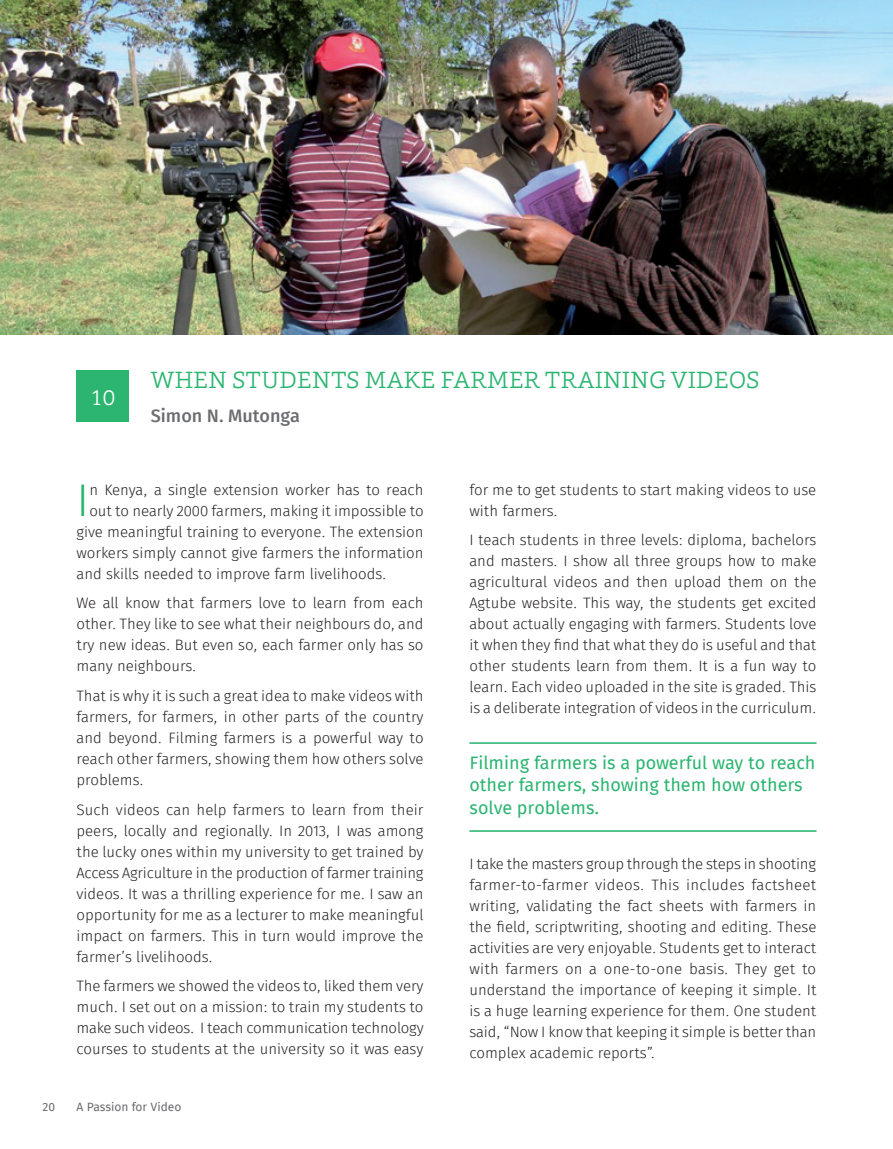
<style>
.page{position:relative;width:893px;height:1149px;background:#fff}
.page>*{position:absolute;margin:0;border:0;box-sizing:border-box;transform-origin:0 0}
.Body_text_10_12{font:300 45.6px "Fira Sans";color:#2bb571}
.t1{font:300 24px "Foro Rounded";letter-spacing:.01em;color:#2bb571}
.Headings_30{font:300 22.5px "Foro Rounded";color:#fff}
.Callout{font:18px/22.5px "Fira Sans";color:#2bb571}
._00-B-level{font:500 18px "Fira Sans";color:#6c6d70}
.Body_text_10_12-2{font:300 15px/21px "Fira Sans";color:#231f20;text-align:justify}
.t2{font:12px "Fira Sans";color:#6c6d70}
</style>
<div class="page">
<div style="left:77px;top:370px;width:52px;height:52px;background:#2bb571"></div>
<img style="left:0;top:0;width:893px;height:335px">
<hr style="left:469px;top:742px;width:347px;height:1px;background:#2bb571">
<hr style="left:469px;top:830px;width:347px;height:1px;background:#2bb571">
<p class="Headings_30" style="left:90px;top:382px;width:26px">10</p>
<p class="t1" style="left:151px;top:364px;width:610px">WHEN STUDENTS MAKE FARMER TRAINING VIDEOS</p>
<p class="_00-B-level" style="left:151px;top:403px;width:151px">Simon N. Mutonga</p>
<p class="Body_text_10_12" style="left:77px;top:467px;width:14px">I</p>
<p class="Body_text_10_12-2" style="left:89px;top:480px;width:336px">n Kenya, a single extension worker has to reach</p>
<p class="Body_text_10_12-2" style="left:89px;top:501px;width:336px">out to nearly 2000 farmers, making it impossible to</p>
<p class="Body_text_10_12-2" style="left:77px;top:522px;width:348px">give meaningful training to everyone. The extension</p>
<p class="Body_text_10_12-2" style="left:77px;top:543px;width:348px">workers simply cannot give farmers the information</p>
<p class="Body_text_10_12-2" style="left:77px;top:564px;width:311px">and skills needed to improve farm livelihoods.</p>
<p class="Body_text_10_12-2" style="left:77px;top:593px;width:349px">We all know that farmers love to learn from each other. They like to see what their neighbours do, and try new ideas. But even so, each farmer only has so many neighbours.</p>
<p class="Body_text_10_12-2" style="left:77px;top:686px;width:349px">That is why it is such a great idea to make videos with farmers, for farmers, in other parts of the country and beyond. Filming farmers is a powerful way to reach other farmers, showing them how others solve problems.</p>
<p class="Body_text_10_12-2" style="left:77px;top:799px;width:349px">Such videos can help farmers to learn from their peers, locally and regionally. In 2013, I was among the lucky ones within my university to get trained by Access Agriculture in the production of farmer training videos. It was a thrilling experience for me. I saw an opportunity for me as a lecturer to make meaningful impact on farmers. This in turn would improve the farmer’s livelihoods.</p>
<p class="Body_text_10_12-2" style="left:77px;top:976px;width:348px">The farmers we showed the videos to, liked them very</p>
<p class="Body_text_10_12-2" style="left:77px;top:997px;width:349px">much. I set out on a mission: to train my students to make such videos. I teach communication technology courses to students at the university so it was easy</p>
<p class="t2" style="left:42px;top:1097px;width:14px">20</p>
<p class="t2" style="left:77px;top:1097px;width:106px">A Passion for Video</p>
<p class="Body_text_10_12-2" style="left:469px;top:480px;width:348px">for me to get students to start making videos to use with farmers.</p>
<p class="Body_text_10_12-2" style="left:469px;top:530px;width:349px">I teach students in three levels: diploma, bachelors and masters. I show all three groups how to make agricultural videos and then upload them on the Agtube website. This way, the students get excited about actually engaging with farmers. Students love it when they find that what they do is useful and that other students learn from them. It is a fun way to learn. Each video uploaded in the site is graded. This is a deliberate integration of videos in the curriculum.</p>
<p class="Callout" style="left:469px;top:752px;width:348px">Filming farmers is a powerful way to reach other farmers, showing them how others solve problems.</p>
<p class="Body_text_10_12-2" style="left:469px;top:854px;width:348px">I take the masters group through the steps in shooting farmer-to-farmer videos. This includes factsheet writing, validating the fact sheets with farmers in the field, scriptwriting, shooting and editing. These activities are very enjoyable. Students get to interact with farmers on a one-to-one basis. They get to understand the importance of keeping it simple. It is a huge learning experience for them. One student said, “Now I know that keeping it simple is better than complex academic reports”.</p>
</div>
